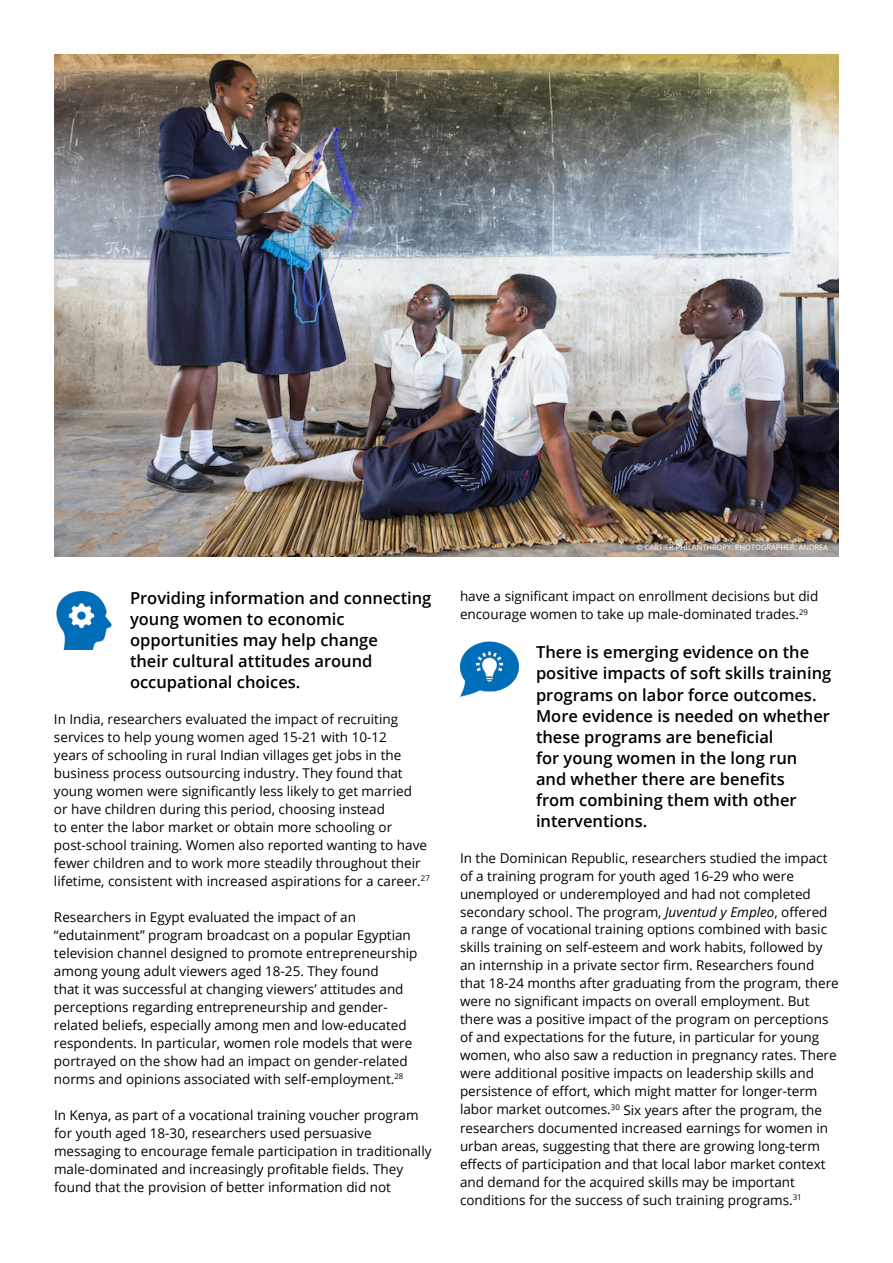
<style>
.page{position:relative;width:893px;height:1263px;background:#fff}
.page>*{position:absolute;margin:0;border:0;box-sizing:border-box;transform-origin:0 0}
.t1{font:600 16.5px/21px "Open Sans";color:#000}
.t2{font:13.5px/18px "Open Sans";color:#000}
.t3{font:7.5px "Open Sans";color:#fff}
.s1{font-style:italic}
</style>
<div class="page">
<img style="left:56px;top:591px;width:56px;height:58px">
<img style="left:460px;top:641px;width:58px;height:56px">
<img style="left:54px;top:54px;width:785px;height:503px">
<p class="t1" style="left:130px;top:587px;width:303px">Providing information and connecting young women to economic opportunities may help change<br>their cultural attitudes around occupational choices.</p>
<p class="t2" style="left:54px;top:709px;width:377px">In India, researchers evaluated the impact of recruiting services to help young women aged 15-21 with 10-12<br>years of schooling in rural Indian villages get jobs in the business process outsourcing industry. They found that young women were significantly less likely to get married<br>or have children during this period, choosing instead<br>to enter the labor market or obtain more schooling or post-school training. Women also reported wanting to have fewer children and to work more steadily throughout their lifetime, consistent with increased aspirations for a career.<sup>27</sup></p>
<p class="t2" style="left:54px;top:907px;width:365px">Researchers in Egypt evaluated the impact of an “edutainment” program broadcast on a popular Egyptian television channel designed to promote entrepreneurship among young adult viewers aged 18-25. They found<br>that it was successful at changing viewers’ attitudes and perceptions regarding entrepreneurship and gender&shy;related beliefs, especially among men and low-educated respondents. In particular, women role models that were portrayed on the show had an impact on gender-related norms and opinions associated with self-employment.<sup>28</sup></p>
<p class="t2" style="left:54px;top:1105px;width:379px">In Kenya, as part of a vocational training voucher program for youth aged 18-30, researchers used persuasive messaging to encourage female participation in traditionally male-dominated and increasingly profitable fields. They found that the provision of better information did not</p>
<p class="t3" style="left:637px;top:542px;width:193px">© CARTIER PHILANTHROPY. PHOTOGRAPHER: ANDREA</p>
<p class="t2" style="left:460px;top:587px;width:360px">have a significant impact on enrollment decisions but did encourage women to take up male-dominated trades.<sup>29</sup></p>
<p class="t1" style="left:536px;top:642px;width:297px">There is emerging evidence on the positive impacts of soft skills training programs on labor force outcomes.<br>More evidence is needed on whether these programs are beneficial<br>for young women in the long run and whether there are benefits<br>from combining them with other interventions.</p>
<p class="t2" style="left:460px;top:848px;width:380px">In the Dominican Republic, researchers studied the impact of a training program for youth aged 16-29 who were unemployed or underemployed and had not completed secondary school. The program, <span class="s1">Juventud y Empleo</span>, offered<br>a range of vocational training options combined with basic skills training on self-esteem and work habits, followed by an internship in a private sector firm. Researchers found that 18-24 months after graduating from the program, there were no significant impacts on overall employment. But there was a positive impact of the program on perceptions of and expectations for the future, in particular for young women, who also saw a reduction in pregnancy rates. There were additional positive impacts on leadership skills and persistence of effort, which might matter for longer-term labor market outcomes.<sup>30</sup> Six years after the program, the researchers documented increased earnings for women in urban areas, suggesting that there are growing long-term effects of participation and that local labor market context and demand for the acquired skills may be important conditions for the success of such training programs.<sup>31</sup></p>
</div>
